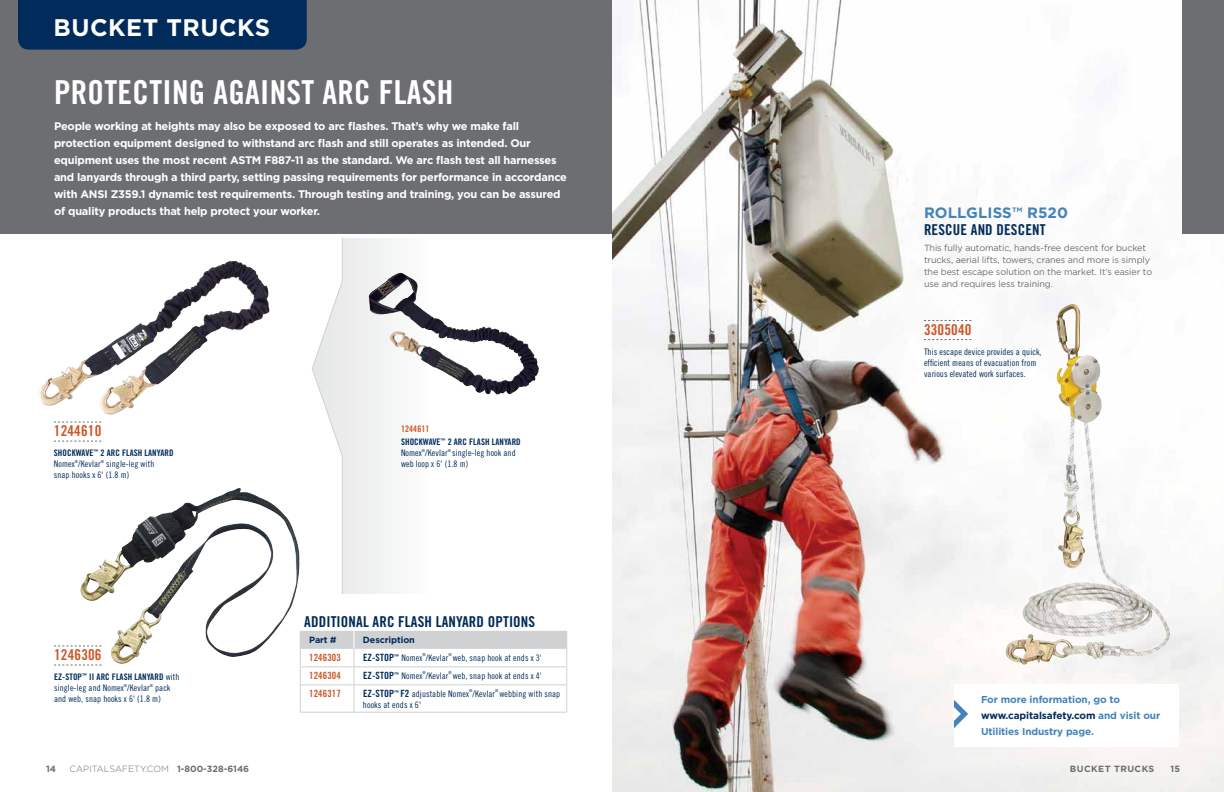
<style>
.page{position:relative;width:1224px;height:792px;background:#fff}
.page>*{position:absolute;margin:0;border:0;box-sizing:border-box;transform-origin:0 0}
.t1{font:33px "Trade Gothic LT Std Bd Cn 20";letter-spacing:.01em;color:#fff}
.t2{font:700 24px "Gotham";letter-spacing:.02em;color:#fff}
.t3{font:15px "Trade Gothic LT Std Bd Cn 20";letter-spacing:.01em;color:#002b5a}
.t4{font:15px "Trade Gothic LT Std Bd Cn 20";letter-spacing:.01em;color:#cc5728}
.t5{font:700 15px "Gotham";letter-spacing:.01em;color:#4483ba}
.t6{font:700 11px/17px "Gotham";letter-spacing:-.02em;color:#fff}
.t7{font:700 10px/16px "Gotham";letter-spacing:-.01em;color:#4483ba}
.t8{font:10px "Trade Gothic LT Std Bd Cn 20";letter-spacing:.01em;color:#002b5a}
.t9{font:10px "Trade Gothic LT Std Bd Cn 20";letter-spacing:.01em;color:#cc5728}
.t10{font:9px/11px "Trade Gothic LT Std Cn 18";letter-spacing:.01em;color:#002b5a}
.t11{font:9px/12px "Gotham";letter-spacing:-.01em;color:#6d6e71}
.t12{font:9px/13.2px "Trade Gothic LT Std Bd Cn 20";letter-spacing:.01em;color:#002b5a}
.t13{font:300 9px "Gotham";color:#6d6e71}
.t14{font:700 9px "Gotham";letter-spacing:.05em;color:#6d6e71}
.t15{font:700 9px "Gotham";letter-spacing:-.01em;color:#002b5a}
.t16{font:4.1px "Trade Gothic LT Std Cn 18";color:#002b5a}
.s1{font-family:"Trade Gothic LT Std Cn 18"}
.s2{color:#cc5728}
.s3{font-family:"Trade Gothic LT Std Cn 18";font-size:9px}
.s4{font-family:"Trade Gothic LT Std Bd Cn 20";font-size:10px}
.s5{color:#002b5a}
.s6{font-weight:700}
</style>
<div class="page">
<svg style="left:343px;top:238px;width:196px;height:356px"></svg>
<svg style="left:312px;top:237px;width:31px;height:357px"></svg>
<img style="left:612px;top:0;width:612px;height:792px">
<div style="left:0;top:0;width:612px;height:234px;background:#6d6e71"></div>
<div style="left:1183px;top:0;width:41px;height:234px;background:#6d6e71"></div>
<div style="left:18px;top:0;width:289px;height:50px;background:#002b5a"></div>
<svg style="left:54px;top:422px;width:47px;height:1px"></svg>
<svg style="left:54px;top:441px;width:47px;height:1px"></svg>
<svg style="left:54px;top:646px;width:47px;height:1px"></svg>
<svg style="left:54px;top:665px;width:47px;height:1px"></svg>
<svg style="left:924px;top:320px;width:47px;height:1px"></svg>
<svg style="left:924px;top:339px;width:47px;height:1px"></svg>
<img style="left:38px;top:261px;width:197px;height:145px">
<img style="left:80px;top:488px;width:158px;height:113px">
<img style="left:370px;top:273px;width:30px;height:21px">
<img style="left:1056px;top:305px;width:14px;height:122px">
<hr style="left:300px;top:712px;width:54px;height:1px;background:#cfd1d2">
<hr style="left:354px;top:712px;width:213px;height:1px;background:#cfd1d2">
<svg style="left:300px;top:631px;width:267px;height:81px"></svg>
<div style="left:954px;top:684px;width:225px;height:63px;background:#fff"></div>
<svg style="left:954px;top:700px;width:14px;height:28px"></svg>
<h2 class="t2" style="left:54px;top:12px;width:72px">BUCKET</h2>
<h2 class="t2" style="left:167px;top:12px;width:105px">TRUCKS</h2>
<h1 class="t1" style="left:54px;top:73px;width:401px">PROTECTING AGAINST ARC FLASH</h1>
<p class="t6" style="left:54px;top:118px;width:515px">People working at heights may also be exposed to arc flashes. That’s why we make fall protection equipment designed to withstand arc flash and still operates as intended. Our equipment uses the most recent ASTM F887-11 as the standard. We arc flash test all harnesses and lanyards through a third party, setting passing requirements for performance in accordance with ANSI Z359.1 dynamic test requirements. Through testing and training, you can be assured of quality products that help protect your worker.</p>
<h3 class="t4" style="left:54px;top:422px;width:49px">1244610</h3>
<p class="t12" style="left:54px;top:446px;width:121px">SHOCKWAVE<sup>™</sup> 2 ARC FLASH LANYARD</p>
<p class="t10" style="left:54px;top:459px;width:48px">Nomex /Kevlar</p>
<p class="t16" style="left:75px;top:459px;width:5px">®</p>
<p class="t16" style="left:101px;top:459px;width:5px">®</p>
<p class="t10" style="left:54px;top:459px;width:102px;text-indent:52px">single-leg with snap hooks x 6' (1.8 m)</p>
<h3 class="t4" style="left:54px;top:646px;width:49px">1246306</h3>
<p class="t12" style="left:54px;top:670px;width:17px">EZ-STOP</p>
<p class="t12" style="left:82px;top:670px;width:99px"><sup>™</sup> II ARC FLASH LANYARD <span class="s1">with</span></p>
<p class="t10" style="left:54px;top:682px;width:97px">single-leg and Nomex /Kevlar</p>
<p class="t16" style="left:124px;top:683px;width:5px">®</p>
<p class="t16" style="left:150px;top:683px;width:5px">®</p>
<p class="t10" style="left:54px;top:682px;width:118px;text-indent:101px">pack and web, snap hooks x 6' (1.8 m)</p>
<p class="t12" style="left:401px;top:422px;width:121px"><span class="s2">1244611<br></span>SHOCKWAVE<sup>™</sup> 2 ARC FLASH LANYARD</p>
<p class="t10" style="left:401px;top:447px;width:48px">Nomex /Kevlar</p>
<p class="t16" style="left:422px;top:448px;width:5px">®</p>
<p class="t16" style="left:448px;top:448px;width:5px">®</p>
<p class="t10" style="left:401px;top:447px;width:116px;text-indent:51px">single-leg hook and web loop x 6' (1.8 m)</p>
<h3 class="t3" style="left:304px;top:612px;width:233px">ADDITIONAL ARC FLASH LANYARD OPTIONS</h3>
<p class="t15" style="left:309px;top:634px;width:29px">Part #</p>
<p class="t15" style="left:363px;top:634px;width:53px">Description</p>
<p class="t9" style="left:309px;top:651px;width:33px">1246303</p>
<p class="t8" style="left:363px;top:651px;width:61px">EZ-STOP<sup>™</sup> <span class="s3">Nomex</span></p>
<p class="t16" style="left:423px;top:652px;width:5px">®</p>
<p class="t10" style="left:426px;top:652px;width:24px">/Kevlar</p>
<p class="t16" style="left:448px;top:652px;width:5px">®</p>
<p class="t10" style="left:453px;top:652px;width:91px">web, snap hook at ends x 3'</p>
<p class="t9" style="left:309px;top:669px;width:33px">1246304</p>
<p class="t8" style="left:363px;top:669px;width:61px">EZ-STOP<sup>™</sup> <span class="s3">Nomex</span></p>
<p class="t16" style="left:423px;top:670px;width:5px">®</p>
<p class="t10" style="left:426px;top:670px;width:24px">/Kevlar</p>
<p class="t16" style="left:448px;top:670px;width:5px">®</p>
<p class="t10" style="left:453px;top:670px;width:91px">web, snap hook at ends x 4'</p>
<p class="t9" style="left:309px;top:687px;width:33px">1246317</p>
<p class="t10" style="left:363px;top:688px;width:134px"><span class="s4">EZ-STOP</span><sup>™</sup> <span class="s4">F2</span> adjustable Nomex /Kevlar</p>
<p class="t16" style="left:469px;top:688px;width:5px">®</p>
<p class="t16" style="left:495px;top:688px;width:5px">®</p>
<p class="t10" style="left:499px;top:688px;width:62px">webbing with snap</p>
<p class="t10" style="left:363px;top:699px;width:60px">hooks at ends x 6'</p>
<h3 class="t5" style="left:924px;top:203px;width:23px">Roll</h3>
<h3 class="t5" style="left:966px;top:203px;width:21px">gliss</h3>
<h3 class="t5" style="left:1012px;top:203px;width:58px">™ R520</h3>
<h3 class="t3" style="left:924px;top:220px;width:123px">RESCUE AND DESCENT</h3>
<p class="t11" style="left:924px;top:242px;width:230px">This fully automatic, hands-free descent for bucket trucks, aerial lifts, towers, cranes and more is simply the best escape solution on the market. It’s easier to use and requires less training.</p>
<h3 class="t4" style="left:924px;top:320px;width:49px">3305040</h3>
<p class="t10" style="left:924px;top:346px;width:119px">This escape device provides a quick, efficient means of evacuation from various elevated work surfaces.</p>
<p class="t7" style="left:981px;top:691px;width:181px">For more information, go to <span class="s5">www.capitalsafety.com</span> and visit our<br>Utilities Industry page.</p>
<p class="t14" style="left:46px;top:763px;width:11px">14</p>
<p class="t13" style="left:70px;top:763px;width:181px">CAPITALSAFETY.COM <span class="s6">1-800-328-6146</span></p>
<p class="t14" style="left:1070px;top:763px;width:85px">Bucket trucks</p>
<p class="t14" style="left:1171px;top:763px;width:11px">15</p>
</div>
